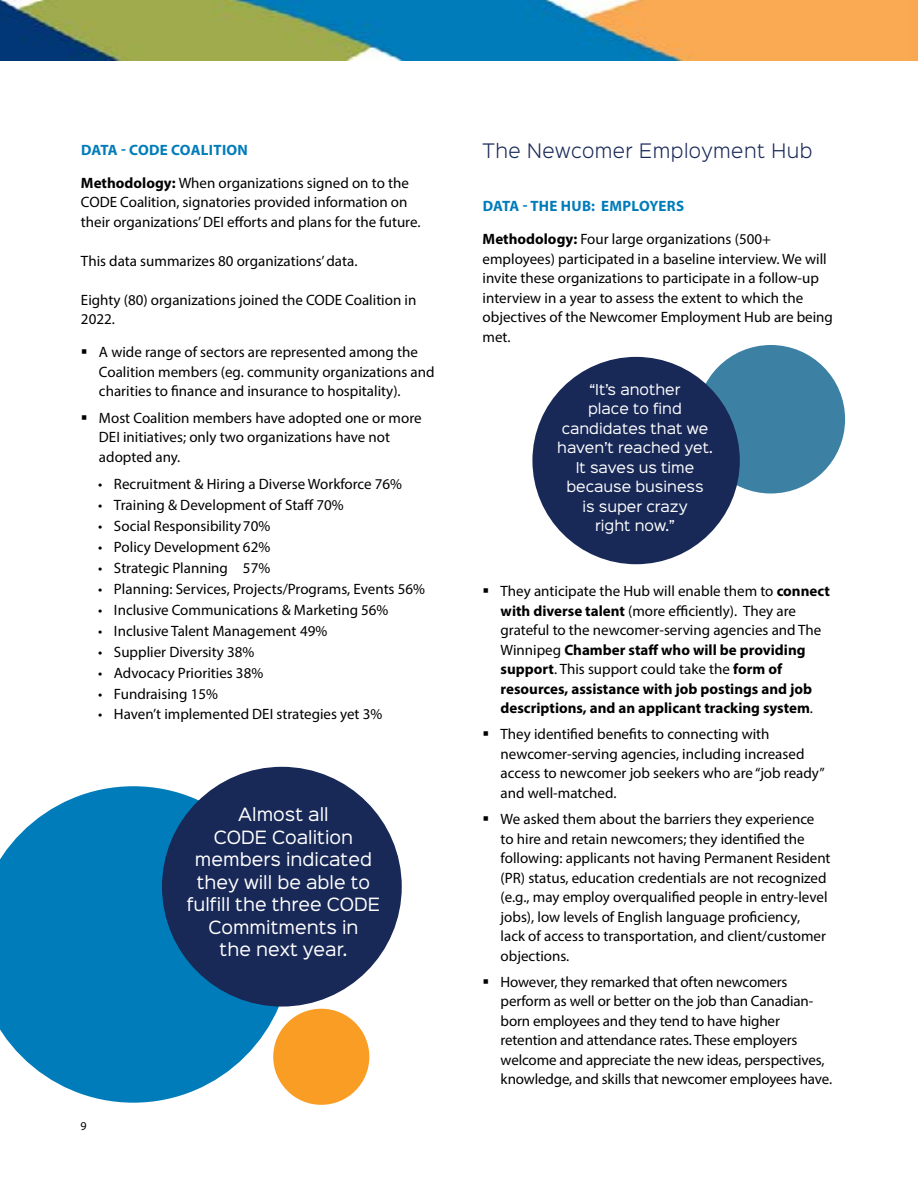
<style>
.page{position:relative;width:918px;height:1188px;background:#fff}
.page>*{position:absolute;margin:0;border:0;box-sizing:border-box;transform-origin:0 0}
.t1{font:300 18px "Sinkin Sans 300";letter-spacing:.025em;color:#182857}
.t2{font:16.5px/22.5px "Sinkin Sans 400";color:#fff;text-align:center}
.t3{font:15px/19.5px "Myriad Pro";color:#000}
.t4{font:700 15px/19.5px "Myriad Pro";color:#000}
.t5{font:700 15px "Myriad Pro";letter-spacing:.02em;color:#007cba}
.t6{font:13.5px/19.5px "Sinkin Sans 400";color:#fff;text-align:center}
.t7{font:12px "Myriad Pro";color:#000}
.s1{font-weight:700}
.s2{font-weight:400}
</style>
<div class="page">
<div style="left:697px;top:345px;width:148px;height:149px;background:#3c81a4;border-radius:50%"></div>
<svg style="left:0;top:786px;width:292px;height:317px;fill:#007cba"></svg>
<div style="left:273px;top:1009px;width:96px;height:96px;background:#f99d25;border-radius:50%"></div>
<img style="left:0;top:0;width:918px;height:61px">
<div style="left:162px;top:767px;width:240px;height:240px;background:#182857;border-radius:50%"></div>
<div style="left:532px;top:357px;width:208px;height:207px;background:#182857;border-radius:50%"></div>
<p class="t5" style="left:81px;top:140px;width:168px">DATA - CODE COALITION</p>
<p class="t3" style="left:81px;top:173px;width:341px"><span class="s1">Methodology:</span> When organizations signed on to the<br>CODE Coalition, signatories provided information on their organizations’ DEI efforts and plans for the future.</p>
<p class="t3" style="left:81px;top:251px;width:278px">This data summarizes 80 organizations’ data.</p>
<p class="t3" style="left:81px;top:290px;width:337px">Eighty (80) organizations joined the CODE Coalition in<br>2022.</p>
<p class="t3" style="left:99px;top:342px;width:337px">A wide range of sectors are represented among the<br>Coalition members (eg. community organizations and charities to finance and insurance to hospitality).</p>
<p class="t3" style="left:99px;top:408px;width:324px">Most Coalition members have adopted one or more<br>DEI initiatives; only two organizations have not adopted any.</p>
<p class="t3" style="left:98px;top:474px;width:305px">• Recruitment &amp; Hiring a Diverse Workforce 76%</p>
<p class="t3" style="left:98px;top:495px;width:247px">• Training &amp; Development of Staff 70%</p>
<p class="t3" style="left:98px;top:516px;width:174px">• Social Responsibility70%</p>
<p class="t3" style="left:98px;top:537px;width:174px">• Policy Development 62%</p>
<p class="t3" style="left:98px;top:558px;width:174px">• Strategic Planning 57%</p>
<p class="t3" style="left:98px;top:579px;width:328px">• Planning: Services, Projects/Programs, Events 56%</p>
<p class="t3" style="left:98px;top:600px;width:292px">• Inclusive Communications &amp; Marketing 56%</p>
<p class="t3" style="left:98px;top:621px;width:231px">• Inclusive Talent Management 49%</p>
<p class="t3" style="left:98px;top:642px;width:158px">• Supplier Diversity 38%</p>
<p class="t3" style="left:98px;top:663px;width:166px">• Advocacy Priorities 38%</p>
<p class="t3" style="left:98px;top:684px;width:121px">• Fundraising 15%</p>
<p class="t3" style="left:98px;top:704px;width:286px">• Haven’t implemented DEI strategies yet 3%</p>
<p class="t7" style="left:80px;top:1119px;width:8px">9</p>
<p class="t2" style="left:187px;top:802px;width:195px">Almost all<br>CODE Coalition members indicated they will be able to fulfill the three CODE<br>Commitments in<br>the next year.</p>
<p class="t1" style="left:483px;top:136px;width:331px">The Newcomer Employment Hub</p>
<p class="t5" style="left:483px;top:197px;width:203px">DATA - THE HUB: EMPLOYERS</p>
<p class="t3" style="left:483px;top:229px;width:352px"><span class="s1">Methodology:</span> Four large organizations (500+ employees) participated in a baseline interview. We will invite these organizations to participate in a follow-up interview in a year to assess the extent to which the objectives of the Newcomer Employment Hub are being met.</p>
<p class="t6" style="left:557px;top:378px;width:157px">“It’s another<br>place to find candidates that we haven’t reached yet.<br>It saves us time because business<br>is super crazy<br>right now.”</p>
<p class="t4" style="left:501px;top:581px;width:331px"><span class="s2">They anticipate the Hub will enable them to</span> connect with diverse talent <span class="s2">(more efficiently). They are grateful to the newcomer-serving agencies and The Winnipeg</span> Chamber staff who will be providing support<span class="s2">. This support could take the</span> form of resources, assistance with job postings and job descriptions, and an applicant tracking system<span class="s2">.</span></p>
<p class="t3" style="left:501px;top:724px;width:326px">They identified benefits to connecting with newcomer-serving agencies, including increased access to newcomer job seekers who are “job ready” and well-matched.</p>
<p class="t3" style="left:501px;top:809px;width:331px">We asked them about the barriers they experience to hire and retain newcomers; they identified the following: applicants not having Permanent Resident (PR) status, education credentials are not recognized (e.g., may employ overqualified people in entry-level jobs), low levels of English language proficiency,<br>lack of access to transportation, and client/customer objections.</p>
<p class="t3" style="left:501px;top:972px;width:333px">However, they remarked that often newcomers perform as well or better on the job than Canadian&shy;born employees and they tend to have higher retention and attendance rates. These employers welcome and appreciate the new ideas, perspectives, knowledge, and skills that newcomer employees have.</p>
</div>
